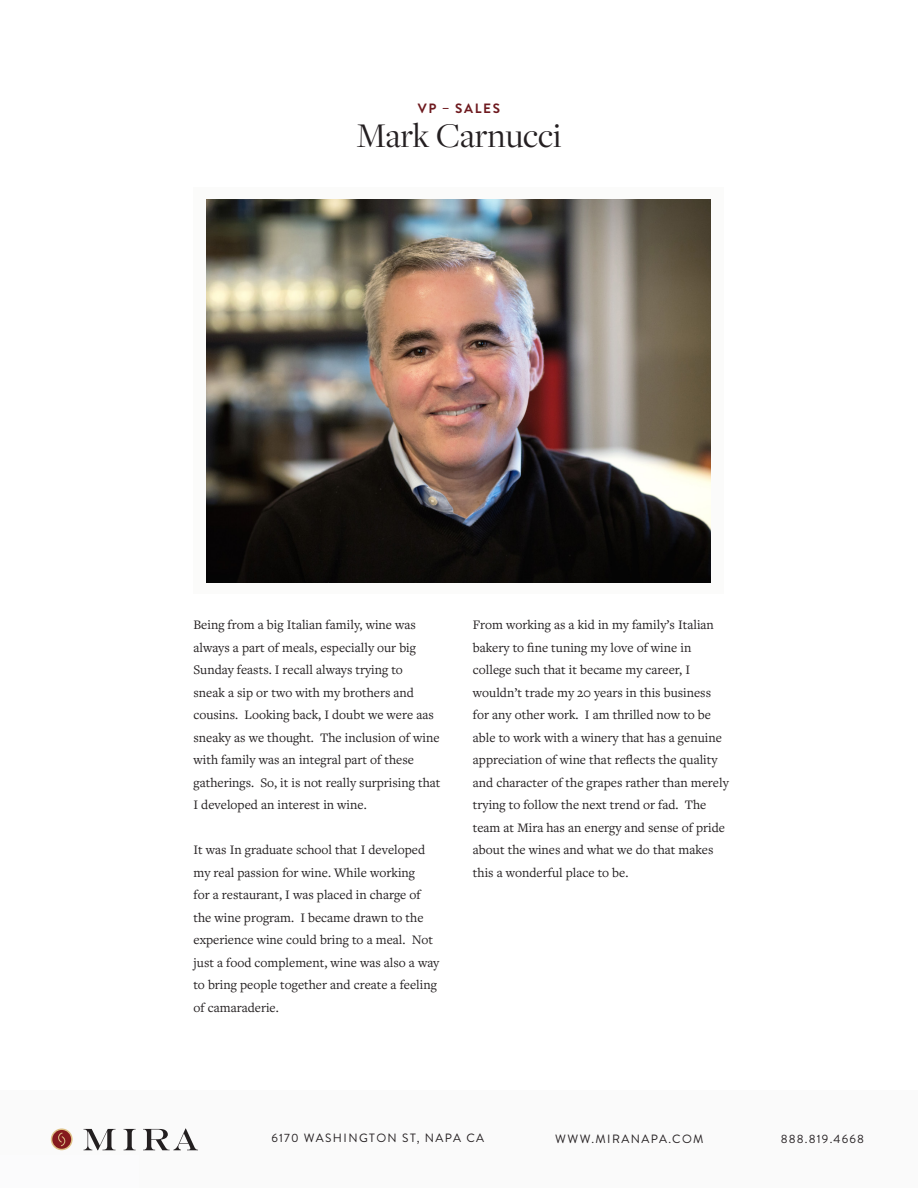
<style>
.page{position:relative;width:918px;height:1188px;background:#fff}
.page>*{position:absolute;margin:0;border:0;box-sizing:border-box;transform-origin:0 0}
.t1{font:36px "Freight Disp Pro";color:#241f21}
.t2{font:13.5px/22.5px "Freight Text Pro";color:#231f20}
.t3{font:700 13.5px "Brandon Grotesque";letter-spacing:.12em;color:#6e1a1f}
.t4{font:12px "Brandon Grotesque";letter-spacing:.12em;color:#241f21}
.t5{font:12px "Brandon Grotesque";letter-spacing:.1em;color:#241f21}
</style>
<div class="page">
<div style="left:0;top:1091px;width:918px;height:97px;background:#fafafa"></div>
<svg style="left:51px;top:1129px;width:22px;height:21px"></svg>
<svg style="left:52px;top:1130px;width:19px;height:19px"></svg>
<svg style="left:84px;top:1129px;width:32px;height:21px"></svg>
<svg style="left:143px;top:1129px;width:55px;height:21px"></svg>
<svg style="left:124px;top:1129px;width:12px;height:21px"></svg>
<div style="left:194px;top:188px;width:530px;height:406px;background:#fbfbfa"></div>
<img style="left:207px;top:199px;width:504px;height:383px">
<p class="t3" style="left:418px;top:99px;width:84px">VP – SALES</p>
<p class="t1" style="left:357px;top:112px;width:206px">Mark Carnucci</p>
<p class="t2" style="left:194px;top:613px;width:248px">Being from a big Italian family, wine was always a part of meals, especially our big Sunday feasts. I recall always trying to<br>sneak a sip or two with my brothers and cousins. Looking back, I doubt we were aas sneaky as we thought. The inclusion of wine with family was an integral part of these gatherings. So, it is not really surprising that I developed an interest in wine.</p>
<p class="t2" style="left:194px;top:838px;width:247px">It was In graduate school that I developed my real passion for wine. While working<br>for a restaurant, I was placed in charge of the wine program. I became drawn to the experience wine could bring to a meal. Not just a food complement, wine was also a way to bring people together and create a feeling of camaraderie.</p>
<p class="t2" style="left:473px;top:613px;width:257px">From working as a kid in my family’s Italian bakery to fine tuning my love of wine in college such that it became my career, I wouldn’t trade my 20 years in this business for any other work. I am thrilled now to be able to work with a winery that has a genuine appreciation of wine that reflects the quality and character of the grapes rather than merely trying to follow the next trend or fad. The team at Mira has an energy and sense of pride about the wines and what we do that makes this a wonderful place to be.</p>
<p class="t4" style="left:271px;top:1130px;width:214px">6170 WASHINGTON ST, NAPA CA</p>
<p class="t4" style="left:555px;top:1131px;width:150px">WWW.MIRANAPA.COM</p>
<p class="t5" style="left:781px;top:1131px;width:85px">888.819.4668</p>
</div>
